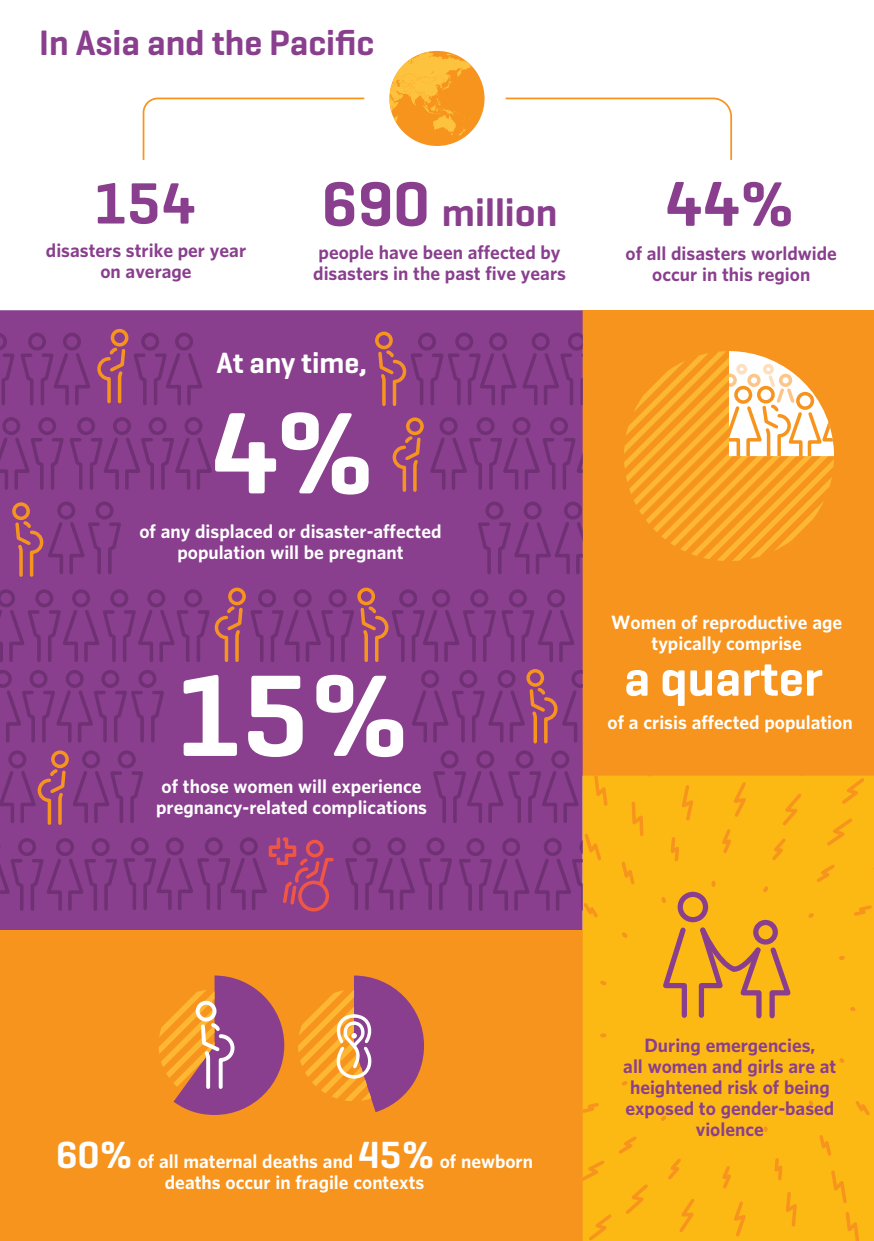
<style>
.page{position:relative;width:874px;height:1241px;background:#fff}
.page>*{position:absolute;margin:0;border:0;box-sizing:border-box;transform-origin:0 0}
.t1{font:600 117.77px "Geogrotesque";color:#fff}
.t2{font:600 63.88px "Geogrotesque";color:#893f8e}
.t3{font:600 50.75px "Geogrotesque";color:#fff}
.t4{font:600 39.73px "Geogrotesque";color:#893f8e}
.t5{font:600 35.88px "Geogrotesque";color:#893f8e}
.t6{font:600 29.75px "Geogrotesque";color:#fff}
.t7{font:700 17.5px/21px "UNFPA";color:#fff;text-align:center}
.t8{font:700 17.5px/21px "UNFPA";color:#893f8e;text-align:center}
.s1{font-size:63.88px}
.s2{font-family:"Geogrotesque";font-weight:600;font-size:38.5px}
</style>
<div class="page">
<div style="left:582px;top:310px;width:291px;height:465px;background:#f7941e"></div>
<div style="left:0;top:310px;width:582px;height:620px;background:#893f8e"></div>
<div style="left:0;top:930px;width:582px;height:310px;background:#f7941e"></div>
<div style="left:582px;top:775px;width:291px;height:465px;background:#fdb913"></div>
<svg style="left:846px;top:1002px;width:12px;height:13px"></svg>
<svg style="left:835px;top:1052px;width:12px;height:16px"></svg>
<svg style="left:805px;top:1094px;width:10px;height:16px"></svg>
<svg style="left:760px;top:1121px;width:9px;height:14px"></svg>
<svg style="left:706px;top:1128px;width:13px;height:12px"></svg>
<svg style="left:655px;top:1112px;width:16px;height:12px"></svg>
<svg style="left:616px;top:1078px;width:16px;height:9px"></svg>
<svg style="left:596px;top:1030px;width:13px;height:10px"></svg>
<svg style="left:596px;top:975px;width:13px;height:14px"></svg>
<svg style="left:618px;top:926px;width:12px;height:17px"></svg>
<svg style="left:659px;top:892px;width:8px;height:15px"></svg>
<svg style="left:707px;top:877px;width:12px;height:12px"></svg>
<svg style="left:757px;top:882px;width:15px;height:13px"></svg>
<svg style="left:802px;top:909px;width:16px;height:11px"></svg>
<svg style="left:834px;top:953px;width:14px;height:8px"></svg>
<svg style="left:852px;top:1097px;width:20px;height:21px"></svg>
<svg style="left:816px;top:1132px;width:17px;height:25px"></svg>
<svg style="left:771px;top:1155px;width:13px;height:27px"></svg>
<svg style="left:717px;top:1162px;width:17px;height:29px"></svg>
<svg style="left:664px;top:1155px;width:20px;height:27px"></svg>
<svg style="left:615px;top:1133px;width:24px;height:23px"></svg>
<svg style="left:582px;top:1100px;width:19px;height:15px"></svg>
<svg style="left:618px;top:859px;width:18px;height:27px"></svg>
<svg style="left:668px;top:834px;width:13px;height:29px"></svg>
<svg style="left:717px;top:826px;width:18px;height:30px"></svg>
<svg style="left:768px;top:835px;width:20px;height:28px"></svg>
<svg style="left:813px;top:861px;width:24px;height:24px"></svg>
<svg style="left:851px;top:902px;width:22px;height:16px"></svg>
<svg style="left:871px;top:1143px;width:2px;height:19px"></svg>
<svg style="left:783px;top:1189px;width:15px;height:39px"></svg>
<svg style="left:729px;top:1198px;width:20px;height:40px"></svg>
<svg style="left:676px;top:1195px;width:22px;height:40px"></svg>
<svg style="left:622px;top:1180px;width:28px;height:36px"></svg>
<svg style="left:582px;top:1157px;width:25px;height:26px"></svg>
<svg style="left:629px;top:799px;width:16px;height:39px"></svg>
<svg style="left:678px;top:782px;width:18px;height:40px"></svg>
<svg style="left:728px;top:779px;width:22px;height:40px"></svg>
<svg style="left:779px;top:790px;width:25px;height:38px"></svg>
<svg style="left:823px;top:815px;width:32px;height:33px"></svg>
<svg style="left:870px;top:857px;width:3px;height:15px"></svg>
<svg style="left:828px;top:1167px;width:33px;height:73px;background:#fcb414"></svg>
<svg style="left:798px;top:1238px;width:11px;height:2px"></svg>
<svg style="left:639px;top:1238px;width:18px;height:2px"></svg>
<svg style="left:585px;top:1210px;width:29px;height:30px"></svg>
<svg style="left:591px;top:775px;width:18px;height:33px"></svg>
<svg style="left:643px;top:775px;width:11px;height:3px"></svg>
<svg style="left:795px;top:775px;width:17px;height:4px"></svg>
<svg style="left:838px;top:775px;width:29px;height:32px"></svg>
<svg style="left:624px;top:351px;width:209px;height:210px"></svg>
<div style="left:228px;top:587px;width:18px;height:18px;border:4px solid #f7941e;border-radius:50%"></div>
<div style="left:51px;top:750px;width:18px;height:18px;border:4px solid #f7941e;border-radius:50%"></div>
<div style="left:406px;top:417px;width:17px;height:18px;border:4px solid #f7941e;border-radius:50%"></div>
<div style="left:111px;top:329px;width:17px;height:17px;border:4px solid #f7941e;border-radius:50%"></div>
<div style="left:439px;top:417px;width:18px;height:18px;border:4px solid #6f3074;border-radius:50%"></div>
<svg style="left:0;top:332px;width:205px;height:75px;background:#883f85"></svg>
<div style="left:57px;top:501px;width:18px;height:18px;border:4px solid #6f3074;border-radius:50%"></div>
<div style="left:512px;top:417px;width:18px;height:18px;border:4px solid #6f3074;border-radius:50%"></div>
<div style="left:476px;top:417px;width:18px;height:18px;border:4px solid #6f3074;border-radius:50%"></div>
<div style="left:549px;top:417px;width:18px;height:18px;border:4px solid #6f3074;border-radius:50%"></div>
<svg style="left:390px;top:433px;width:192px;height:60px;background:#883f85"></svg>
<div style="left:95px;top:501px;width:18px;height:18px;border:4px solid #6f3074;border-radius:50%"></div>
<div style="left:8px;top:750px;width:18px;height:18px;border:4px solid #6f3074;border-radius:50%"></div>
<div style="left:82px;top:750px;width:18px;height:18px;border:4px solid #6f3074;border-radius:50%"></div>
<div style="left:118px;top:750px;width:18px;height:18px;border:4px solid #6f3074;border-radius:50%"></div>
<svg style="left:0;top:766px;width:146px;height:60px;background:#8a4183"></svg>
<div style="left:476px;top:750px;width:18px;height:18px;border:4px solid #6f3074;border-radius:50%"></div>
<div style="left:440px;top:750px;width:18px;height:18px;border:4px solid #6f3074;border-radius:50%"></div>
<div style="left:551px;top:750px;width:18px;height:18px;border:4px solid #6f3074;border-radius:50%"></div>
<div style="left:515px;top:750px;width:18px;height:18px;border:4px solid #6f3074;border-radius:50%"></div>
<svg style="left:430px;top:768px;width:151px;height:56px;background:#833b88"></svg>
<div style="left:523px;top:501px;width:18px;height:18px;border:4px solid #6f3074;border-radius:50%"></div>
<div style="left:563px;top:501px;width:18px;height:18px;border:4px solid #6f3074;border-radius:50%"></div>
<div style="left:485px;top:501px;width:18px;height:18px;border:4px solid #6f3074;border-radius:50%"></div>
<svg style="left:475px;top:519px;width:107px;height:57px;background:#833b88"></svg>
<svg style="left:342px;top:831px;width:261px;height:89px;background:#8d4580"></svg>
<svg style="left:0;top:669px;width:166px;height:75px;background:#833b88"></svg>
<svg style="left:0;top:835px;width:335px;height:77px;background:#893d86"></svg>
<div style="left:357px;top:587px;width:18px;height:18px;border:4px solid #f7941e;border-radius:50%"></div>
<svg style="left:0;top:589px;width:577px;height:74px;background:#873e85"></svg>
<svg style="left:408px;top:669px;width:174px;height:76px;background:#894085"></svg>
<div style="left:12px;top:502px;width:18px;height:18px;border:4px solid #f7941e;border-radius:50%"></div>
<svg style="left:13px;top:518px;width:111px;height:60px;background:#8c4282"></svg>
<div style="left:375px;top:331px;width:17px;height:18px;border:4px solid #f7941e;border-radius:50%"></div>
<svg style="left:376px;top:332px;width:206px;height:76px;background:#883f85"></svg>
<div style="left:677px;top:891px;width:30px;height:31px;border:5px solid #893f8e;border-radius:50%"></div>
<svg style="left:658px;top:923px;width:31px;height:97px;background:#e6a12a"></svg>
<div style="left:752px;top:919px;width:25px;height:25px;border:5px solid #893f8e;border-radius:50%"></div>
<svg style="left:158px;top:975px;width:126px;height:139px"></svg>
<svg style="left:298px;top:975px;width:126px;height:136px"></svg>
<svg style="left:695px;top:923px;width:99px;height:97px;background:#e39e2d"></svg>
<svg style="left:0;top:413px;width:276px;height:80px;background:#904e94"></svg>
<svg style="left:282px;top:412px;width:86px;height:82px"></svg>
<svg style="left:98px;top:183px;width:26px;height:40px"></svg>
<svg style="left:130px;top:183px;width:27px;height:41px"></svg>
<svg style="left:163px;top:183px;width:31px;height:40px"></svg>
<svg style="left:667px;top:182px;width:71px;height:44px"></svg>
<div style="left:389px;top:51px;width:95px;height:95px;background:#f7941e;border-radius:50%"></div>
<svg style="left:142px;top:97px;width:223px;height:63px"></svg>
<svg style="left:505px;top:97px;width:227px;height:63px"></svg>
<svg style="left:389px;top:51px;width:88px;height:89px"></svg>
<h3 class="t5" style="left:39px;top:20px;width:336px">In Asia and the Pacific</h3>
<h3 class="t4" style="left:321px;top:187px;width:237px"><span class="s1">690</span> million</h3>
<h2 class="t2" style="left:739px;top:164px;width:57px">%</h2>
<p class="t8" style="left:46px;top:239px;width:202px">disasters strike per year on average</p>
<p class="t8" style="left:625px;top:242px;width:213px">of all disasters worldwide occur in this region</p>
<p class="t8" style="left:313px;top:241px;width:254px">people have been affected by disasters in the past five years</p>
<h3 class="t6" style="left:216px;top:344px;width:152px">At any time,</h3>
<p class="t7" style="left:139px;top:520px;width:303px">of any displaced or disaster-affected population will be pregnant</p>
<h1 class="t1" style="left:176px;top:642px;width:236px">15%</h1>
<p class="t7" style="left:156px;top:774px;width:272px">of those women will experience pregnancy-related complications</p>
<p class="t7" style="left:611px;top:611px;width:232px">Women of reproductive age typically comprise</p>
<h3 class="t3" style="left:623px;top:646px;width:200px">a quarter</h3>
<p class="t7" style="left:607px;top:710px;width:246px">of a crisis affected population</p>
<p class="t7" style="left:56px;top:1149px;width:478px"><span class="s2">60%</span> of all maternal deaths and <span class="s2">45%</span> of newborn deaths occur in fragile contexts</p>
<p class="t8" style="left:623px;top:1033px;width:214px">During emergencies,<br>all women and girls are at heightened risk of being exposed to gender-based violence</p>
</div>
